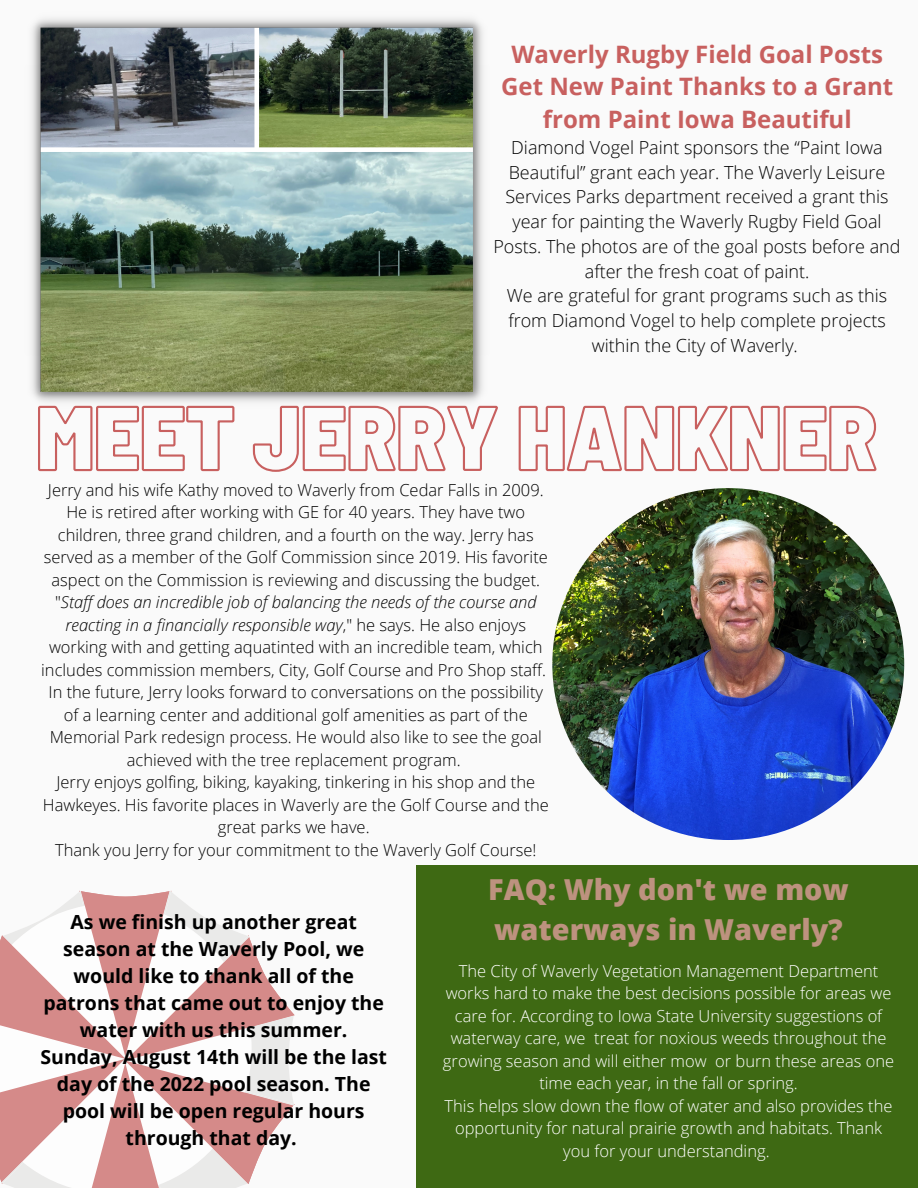
<style>
.page{position:relative;width:918px;height:1188px;background:#fafafa}
.page>*{position:absolute;margin:0;border:0;box-sizing:border-box;transform-origin:0 0}
.t1{font:800 28.95px/39.3px "Open Sans";color:#bd927f}
.t2{font:700 24px/32.7px "Open Sans";color:#c8605f;text-align:center}
.t3{font:700 19.5px/27px "Open Sans";color:#000;text-align:center}
.t4{font:300 18px/24.8px "Open Sans";color:#000;text-align:center}
.t5{font:300 16.5px/22.5px "Open Sans";color:#000;text-align:center}
.t6{font:300 16.5px/22.5px "Open Sans";color:#fff;text-align:center}
.s1{font-style:italic}
</style>
<div class="page">
<img style="left:31px;top:18px;width:452px;height:384px">
<img style="left:552px;top:488px;width:352px;height:352px;border-radius:50%">
<div style="left:416px;top:866px;width:502px;height:322px;background:#3e6913"></div>
<svg style="left:0;top:890px;width:295px;height:298px"></svg>
<svg style="left:38px;top:405px;width:839px;height:67px"></svg>
<h2 class="t2" style="left:501px;top:37px;width:394px">Waverly Rugby Field Goal Posts<br>Get New Paint Thanks to a Grant from Paint Iowa Beautiful</h2>
<p class="t4" style="left:493px;top:134px;width:409px">Diamond Vogel Paint sponsors the “Paint Iowa Beautiful” grant each year. The Waverly Leisure Services Parks department received a grant this year for painting the Waverly Rugby Field Goal Posts. The photos are of the goal posts before and after the fresh coat of paint.<br>We are grateful for grant programs such as this from Diamond Vogel to help complete projects within the City of Waverly.</p>
<p class="t5" style="left:41px;top:478px;width:509px">Jerry and his wife Kathy moved to Waverly from Cedar Falls in 2009.<br>He is retired after working with GE for 40 years. They have two children, three grand children, and a fourth on the way. Jerry has served as a member of the Golf Commission since 2019. His favorite aspect on the Commission is reviewing and discussing the budget. "<span class="s1">Staff does an incredible job of balancing the needs of the course and reacting in a financially responsible way</span>," he says. He also enjoys working with and getting aquatinted with an incredible team, which includes commission members, City, Golf Course and Pro Shop staff.<br>In the future, Jerry looks forward to conversations on the possibility of a learning center and additional golf amenities as part of the Memorial Park redesign process. He would also like to see the goal achieved with the tree replacement program.<br>Jerry enjoys golfing, biking, kayaking, tinkering in his shop and the Hawkeyes. His favorite places in Waverly are the Golf Course and the great parks we have.<br>Thank you Jerry for your commitment to the Waverly Golf Course!</p>
<p class="t3" style="left:41px;top:908px;width:348px">As we finish up another great season at the Waverly Pool, we would like to thank all of the patrons that came out to enjoy the water with us this summer.<br>Sunday, August 14th will be the last day of the 2022 pool season. The pool will be open regular hours through that day.</p>
<h1 class="t1" style="left:488px;top:870px;width:362px">FAQ: Why don't we mow waterways in Waverly?</h1>
<p class="t6" style="left:443px;top:959px;width:453px">The City of Waverly Vegetation Management Department works hard to make the best decisions possible for areas we care for. According to Iowa State University suggestions of waterway care, we treat for noxious weeds throughout the growing season and will either mow or burn these areas one time each year, in the fall or spring.<br>This helps slow down the flow of water and also provides the opportunity for natural prairie growth and habitats. Thank you for your understanding.</p>
</div>
